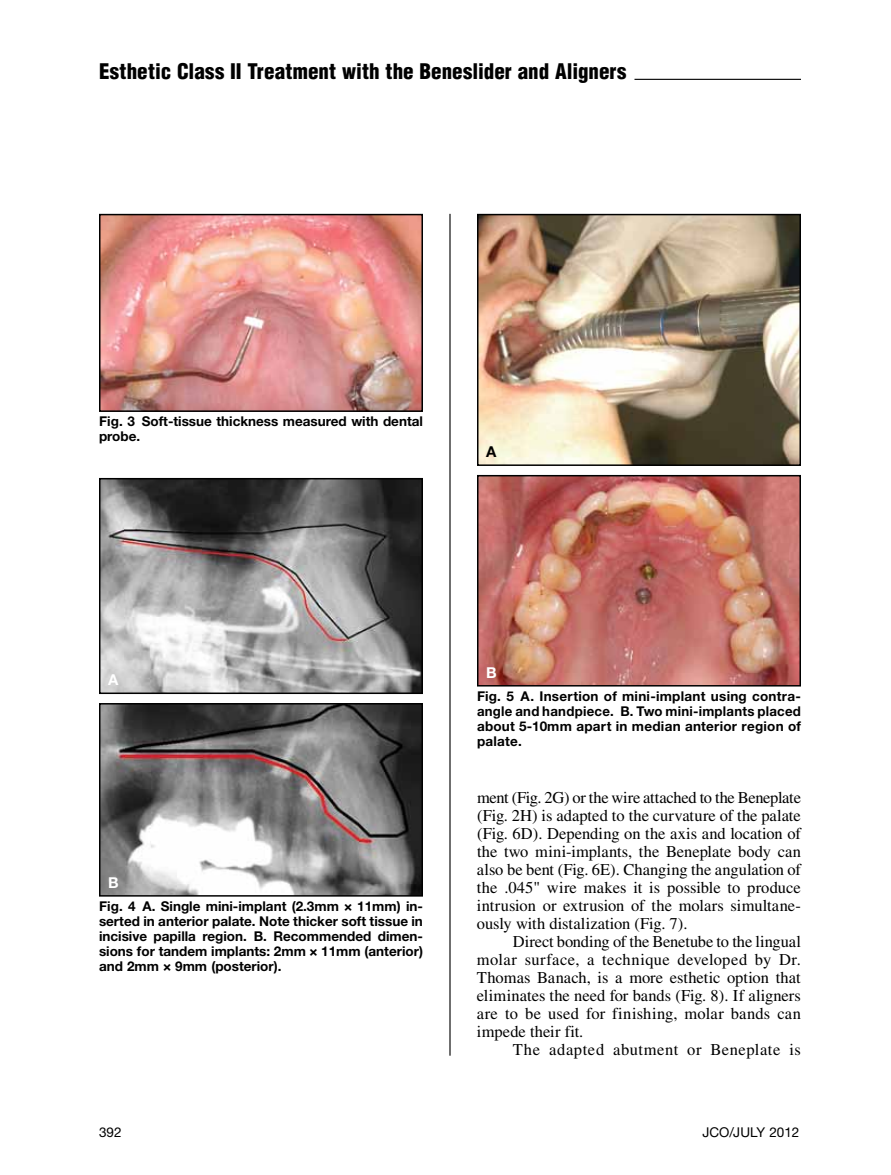
<style>
.page{position:relative;width:891px;height:1175px;background:#fff}
.page>*{position:absolute;margin:0;border:0;box-sizing:border-box;transform-origin:0 0}
.t1{font:900 condensed 21px "Helvetica";letter-spacing:.005em;color:#000}
.t2{font:16.5px/18px "Times";letter-spacing:.01em;color:#000;text-align:justify}
.t3{font:16.5px "Times";letter-spacing:.03em;color:#000}
.t4{font:700 15px "Helvetica Neue LT Std";color:#fff}
.t5{font:700 15px "Helvetica Neue LT Std";color:#000}
.t6{font:700 13.5px/15px "Helvetica Neue LT Std";color:#000}
.t7{font:13.5px "Helvetica Neue LT Std";color:#000}
.s1{font-family:"Helvetica"}
</style>
<div class="page">
<hr style="left:634px;top:79px;width:167px;height:1px;background:#000">
<img style="left:102px;top:217px;width:318px;height:192px">
<div style="left:99px;top:214px;width:324px;height:198px;border:2px solid #000"></div>
<img style="left:102px;top:481px;width:318px;height:210px">
<div style="left:99px;top:478px;width:324px;height:216px;border:2px solid #000"></div>
<img style="left:480px;top:217px;width:318px;height:246px">
<div style="left:477px;top:214px;width:324px;height:252px;border:2px solid #000"></div>
<img style="left:102px;top:706px;width:318px;height:187px">
<div style="left:99px;top:703px;width:324px;height:193px;border:2px solid #000"></div>
<img style="left:480px;top:478px;width:318px;height:205px">
<div style="left:477px;top:475px;width:324px;height:211px;border:2px solid #000"></div>
<hr style="left:449px;top:214px;width:2px;height:841px;background:#000">
<p class="t1" style="left:99px;top:58px;width:529px">Esthetic Class II Treatment with the Beneslider and Aligners</p>
<p class="t6" style="left:99px;top:413px;width:326px">Fig. 3 Soft-tissue thickness measured with dental probe.</p>
<p class="t5" style="left:486px;top:442px;width:12px">A</p>
<p class="t4" style="left:108px;top:670px;width:12px">A</p>
<p class="t4" style="left:108px;top:873px;width:12px">B</p>
<p class="t6" style="left:99px;top:898px;width:326px">Fig. 4 A. Single mini-implant (2.3mm <span class="s1">×</span> 11mm) in-- serted in anterior palate. Note thicker soft tissue in incisive papilla region. B. Recommended dimen&shy;sions for tandem implants: 2mm <span class="s1">×</span> 11mm (anterior) and 2mm <span class="s1">×</span> 9mm (posterior).</p>
<p class="t4" style="left:486px;top:663px;width:12px">B</p>
<p class="t6" style="left:477px;top:688px;width:326px;text-align:justify">Fig. 5 A. Insertion of mini-implant using contra&shy;angle and handpiece. B. Two mini-implants placed about 5-10mm apart in median anterior region of palate.</p>
<p class="t2" style="left:477px;top:788px;width:326px">ment (Fig. 2G) or the wire attached to the Beneplate (Fig. 2H) is adapted to the curvature of the palate (Fig. 6D). Depending on the axis and location of the two mini-implants, the Beneplate body can also be bent (Fig. 6E). Changing the angulation of the .045" wire makes it is possible to produce intrusion or extrusion of the molars simultane&shy;ously with distalization (Fig. 7).</p>
<p class="t2" style="left:477px;top:932px;width:326px;text-indent:36px">Direct bonding of the Benetube to the lingual molar surface, a technique developed by Dr.<br>Thomas Banach, is a more esthetic option that eliminates the need for bands (Fig. 8). If aligners are to be used for finishing, molar bands can impede their fit.</p>
<p class="t3" style="left:513px;top:1040px;width:290px">The adapted abutment or Beneplate is</p>
<p class="t7" style="left:99px;top:1123px;width:24px">392</p>
<p class="t7" style="left:702px;top:1123px;width:99px">JCO/JULY 2012</p>
</div>
